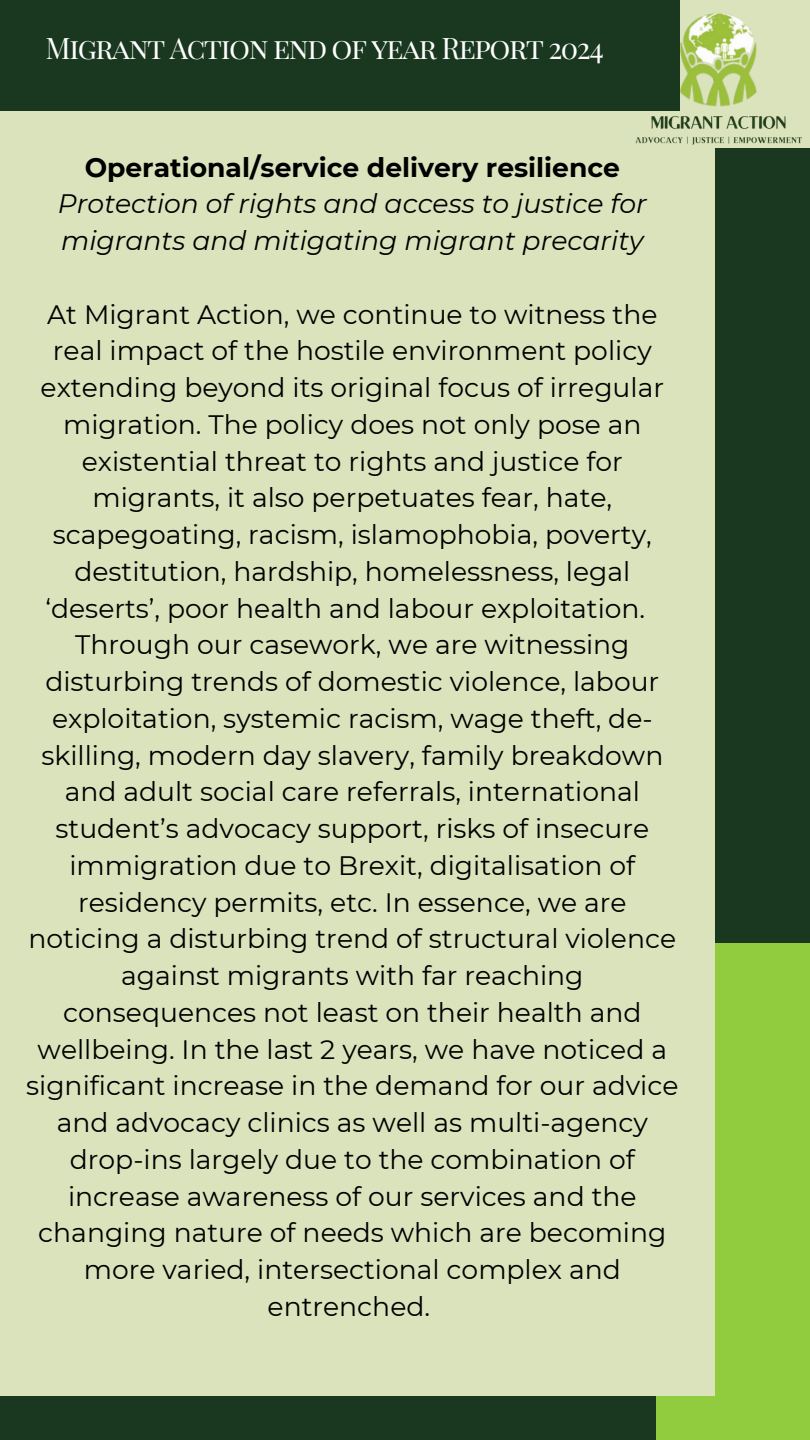
<style>
.page{position:relative;width:810px;height:1440px;background:#19381f}
.page>*{position:absolute;margin:0;border:0;box-sizing:border-box;transform-origin:0 0}
.t1{font:29.1px "Playfair Display SC";letter-spacing:-.05em;color:#fefefe}
.t2{font:26.6px/36.8px "Montserrat";color:#000;text-align:center}
.t3{font:italic 26.6px/36.8px "Montserrat";color:#000;text-align:center}
.s1{font-weight:700;font-style:normal}
</style>
<div class="page">
<div style="left:656px;top:943px;width:154px;height:497px;background:#91cb3e"></div>
<div style="left:0;top:111px;width:715px;height:1285px;background:#dbe3bc"></div>
<img style="left:635px;top:0;width:175px;height:148px">
<h1 class="t1" style="left:46px;top:27px;width:560px">Migrant Action end of year Report 2024</h1>
<p class="t3" style="left:58px;top:149px;width:591px"><span class="s1">Operational/service delivery resilience<br></span>Protection of rights and access to justice for migrants and mitigating migrant precarity</p>
<p class="t2" style="left:26px;top:296px;width:654px">At Migrant Action, we continue to witness the real impact of the hostile environment policy extending beyond its original focus of irregular migration. The policy does not only pose an existential threat to rights and justice for migrants, it also perpetuates fear, hate, scapegoating, racism, islamophobia, poverty, destitution, hardship, homelessness, legal ‘deserts’, poor health and labour exploitation.<br>Through our casework, we are witnessing disturbing trends of domestic violence, labour exploitation, systemic racism, wage theft, de&shy;skilling, modern day slavery, family breakdown and adult social care referrals, international student’s advocacy support, risks of insecure immigration due to Brexit, digitalisation of residency permits, etc. In essence, we are noticing a disturbing trend of structural violence against migrants with far reaching consequences not least on their health and wellbeing. In the last 2 years, we have noticed a significant increase in the demand for our advice and advocacy clinics as well as multi-agency drop-ins largely due to the combination of increase awareness of our services and the changing nature of needs which are becoming more varied, intersectional complex and entrenched.</p>
</div>
